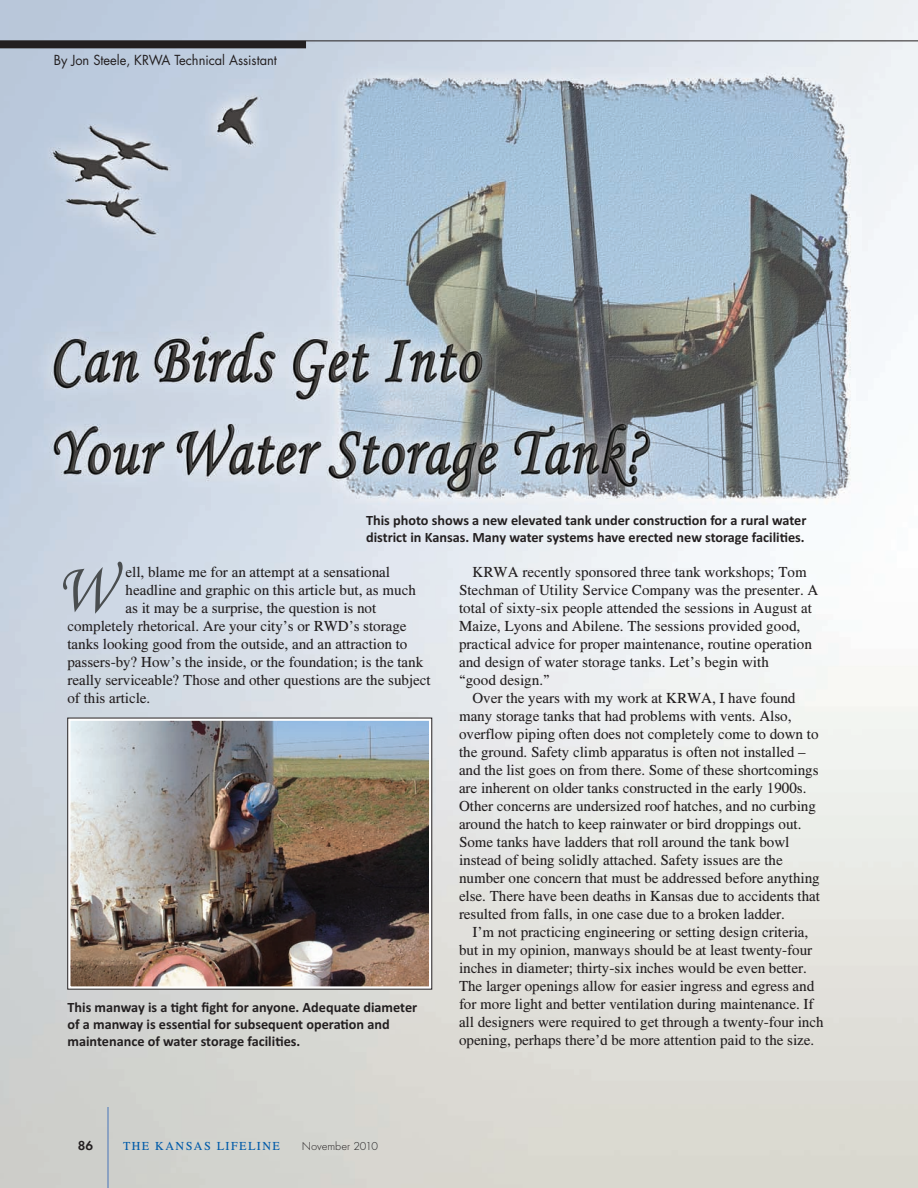
<style>
.page{position:relative;width:918px;height:1188px;background:#fff}
.page>*{position:absolute;margin:0;border:0;box-sizing:border-box;transform-origin:0 0}
.t1{font:71.25px "Monotype Corsiva";color:#4a4e50;scale:.89 1}
.t2{font:15px "Times CSATT";color:#231f20}
.t3{font:700 14.25px/17.1px "Calibri";color:#231f20}
.t4{font:13.5px "Futura";color:#231f20;scale:.95 1}
.t5{font:600 13.5px "Futura T";color:#231f20}
.t6{font:12px "Times CSATT";letter-spacing:.125em;color:#015ba9}
.t7{font:300 12px "Futura T";color:#231f20}
</style>
<div class="page">
<img style="left:0;top:0;width:918px;height:1188px">
<img style="left:72px;top:722px;width:356px;height:263px">
<div style="left:68px;top:718px;width:364px;height:271px;border:3px solid #fff"></div>
<hr style="left:108px;top:1107px;width:1px;height:81px;background:#4975b9">
<hr style="left:0;top:40px;width:918px;height:1px;background:#231f20">
<div style="left:0;top:41px;width:306px;height:7px;background:#231f20"></div>
<p class="t4" style="left:54px;top:54px;width:236px">By Jon Steele, KRWA Technical Assistant</p>
<p class="t3" style="left:366px;top:513px;width:442px">This photo shows a new elevated tank under construc-on for a rural water district in Kansas. Many water systems have erected new storage facili-es.</p>
<p class="t2" style="left:472px;top:567px;width:336px">KRWA recently sponsored three tank workshops; Tom</p>
<p class="t2" style="left:459px;top:585px;width:361px">Stechman of Utility Service Company was the presenter. A</p>
<p class="t2" style="left:459px;top:603px;width:355px">total of sixty-six people attended the sessions in August at</p>
<p class="t2" style="left:459px;top:621px;width:343px">Maize, Lyons and Abilene. The sessions provided good,</p>
<p class="t2" style="left:459px;top:639px;width:354px">practical advice for proper maintenance, routine operation</p>
<p class="t2" style="left:459px;top:657px;width:311px">and design of water storage tanks. Let’s begin with</p>
<p class="t2" style="left:459px;top:675px;width:92px">“good design.”</p>
<p class="t2" style="left:472px;top:693px;width:324px">Over the years with my work at KRWA, I have found</p>
<p class="t2" style="left:459px;top:711px;width:334px">many storage tanks that had problems with vents. Also,</p>
<p class="t2" style="left:459px;top:729px;width:361px">overflow piping often does not completely come to down to</p>
<p class="t2" style="left:459px;top:747px;width:348px">the ground. Safety climb apparatus is often not installed –</p>
<p class="t2" style="left:459px;top:765px;width:361px">and the list goes on from there. Some of these shortcomings</p>
<p class="t2" style="left:459px;top:783px;width:349px">are inherent on older tanks constructed in the early 1900s.</p>
<p class="t2" style="left:459px;top:801px;width:358px">Other concerns are undersized roof hatches, and no curbing</p>
<p class="t2" style="left:459px;top:819px;width:344px">around the hatch to keep rainwater or bird droppings out.</p>
<p class="t2" style="left:459px;top:837px;width:332px">Some tanks have ladders that roll around the tank bowl</p>
<p class="t2" style="left:459px;top:855px;width:325px">instead of being solidly attached. Safety issues are the</p>
<p class="t2" style="left:459px;top:873px;width:362px">number one concern that must be addressed before anything</p>
<p class="t2" style="left:459px;top:891px;width:363px">else. There have been deaths in Kansas due to accidents that</p>
<p class="t2" style="left:459px;top:909px;width:327px">resulted from falls, in one case due to a broken ladder.</p>
<p class="t2" style="left:472px;top:927px;width:337px">I’m not practicing engineering or setting design criteria,</p>
<p class="t2" style="left:459px;top:945px;width:355px">but in my opinion, manways should be at least twenty-four</p>
<p class="t2" style="left:459px;top:963px;width:349px">inches in diameter; thirty-six inches would be even better.</p>
<p class="t2" style="left:459px;top:981px;width:357px">The larger openings allow for easier ingress and egress and</p>
<p class="t2" style="left:459px;top:999px;width:356px">for more light and better ventilation during maintenance. If</p>
<p class="t2" style="left:459px;top:1017px;width:366px">all designers were required to get through a twenty-four inch</p>
<p class="t2" style="left:459px;top:1035px;width:357px">opening, perhaps there’d be more attention paid to the size.</p>
<h1 class="t1" style="left:57px;top:544px;width:64px">W</h1>
<p class="t2" style="left:126px;top:567px;width:266px">ell, blame me for an attempt at a sensational</p>
<p class="t2" style="left:126px;top:585px;width:292px">headline and graphic on this article but, as much</p>
<p class="t2" style="left:126px;top:603px;width:252px">as it may be a surprise, the question is not</p>
<p class="t2" style="left:67px;top:621px;width:341px">completely rhetorical. Are your city’s or RWD’s storage</p>
<p class="t2" style="left:67px;top:639px;width:341px">tanks looking good from the outside, and an attraction to</p>
<p class="t2" style="left:67px;top:657px;width:357px">passers-by? How’s the inside, or the foundation; is the tank</p>
<p class="t2" style="left:67px;top:675px;width:365px">really serviceable? Those and other questions are the subject</p>
<p class="t2" style="left:67px;top:693px;width:84px">of this article.</p>
<p class="t3" style="left:67px;top:1000px;width:351px">This manway is a -ght fight for anyone. Adequate diameter of a manway is essen-al for subsequent opera-on and maintenance of water storage facili-es.</p>
<p class="t5" style="left:78px;top:1140px;width:17px">86</p>
<p class="t6" style="left:123px;top:1141px;width:158px">THE KANSAS LIFELINE</p>
<p class="t7" style="left:302px;top:1141px;width:78px">November 2010</p>
</div>
